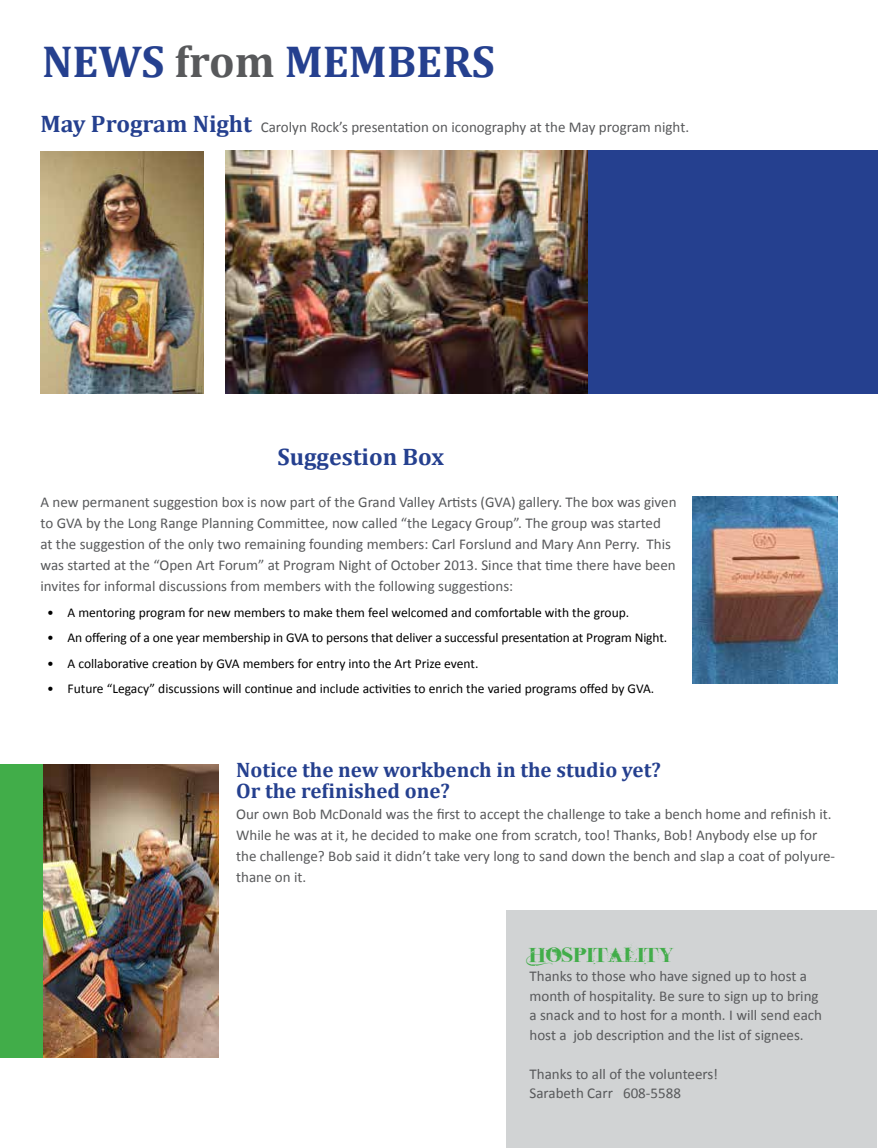
<style>
.page{position:relative;width:878px;height:1148px;background:#fff}
.page>*{position:absolute;margin:0;border:0;box-sizing:border-box;transform-origin:0 0}
.t1{font:700 45px "Cambria";color:#25408f}
.t2{font:700 24px "Cambria";color:#25408f}
.t3{font:22.5px "i Nked God";letter-spacing:.025em;color:#41ad49}
.t4{font:700 21px/21px "Cambria";color:#25408f}
.t5{font:15px/21px "Calibri";color:#58595b}
.t6{font:13.5px "Calibri";color:#000}
.s1{color:#58595b}
.s2{font-family:"Cambria";font-weight:700;font-size:24px;color:#25408f}
</style>
<div class="page">
<div style="left:506px;top:910px;width:371px;height:238px;background:#d1d3d4"></div>
<div style="left:299px;top:151px;width:579px;height:243px;background:#25408f"></div>
<div style="left:0;top:764px;width:168px;height:294px;background:#41ad49"></div>
<img style="left:43px;top:764px;width:175px;height:294px">
<img style="left:225px;top:151px;width:362px;height:243px">
<img style="left:41px;top:151px;width:162px;height:242px">
<img style="left:692px;top:497px;width:145px;height:186px">
<h1 class="t1" style="left:42px;top:30px;width:454px">NEWS <span class="s1">from</span> MEMBERS</h1>
<p class="t5" style="left:40px;top:117px;width:650px"><span class="s2">May Program Night</span> Carolyn Rock’s presentation on iconography at the May program night.</p>
<h2 class="t2" style="left:277px;top:440px;width:168px">Suggestion Box</h2>
<p class="t5" style="left:40px;top:492px;width:637px">A new permanent suggestion box is now part of the Grand Valley Artists (GVA) gallery. The box was given to GVA by the Long Range Planning Committee, now called “the Legacy Group”. The group was started at the suggestion of the only two remaining founding members: Carl Forslund and Mary Ann Perry. This was started at the “Open Art Forum” at Program Night of October 2013. Since that time there have been invites for informal discussions from members with the following suggestions:</p>
<p class="t6" style="left:47px;top:604px;width:583px">• A mentoring program for new members to make them feel welcomed and comfortable with the group.</p>
<p class="t6" style="left:47px;top:629px;width:621px">• An offering of a one year membership in GVA to persons that deliver a successful presentation at Program Night.</p>
<p class="t6" style="left:47px;top:655px;width:433px">• A collaborative creation by GVA members for entry into the Art Prize event.</p>
<p class="t6" style="left:47px;top:680px;width:608px">• Future “Legacy” discussions will continue and include activities to enrich the varied programs offed by GVA.</p>
<h3 class="t4" style="left:236px;top:759px;width:426px">Notice the new workbench in the studio yet?<br>Or the refinished one?</h3>
<p class="t5" style="left:236px;top:803px;width:600px">Our own Bob McDonald was the first to accept the challenge to take a bench home and refinish it.<br>While he was at it, he decided to make one from scratch, too! Thanks, Bob! Anybody else up for the challenge? Bob said it didn’t take very long to sand down the bench and slap a coat of polyure&shy;thane on it.</p>
<h3 class="t3" style="left:529px;top:941px;width:145px">Hospitality</h3>
<p class="t5" style="left:529px;top:966px;width:294px;line-height:19.5px">Thanks to those who have signed up to host a month of hospitality. Be sure to sign up to bring a snack and to host for a month. I will send each host a job description and the list of signees.</p>
<p class="t5" style="left:529px;top:1064px;width:190px;line-height:19.5px">Thanks to all of the volunteers!<br>Sarabeth Carr 608-5588</p>
</div>
